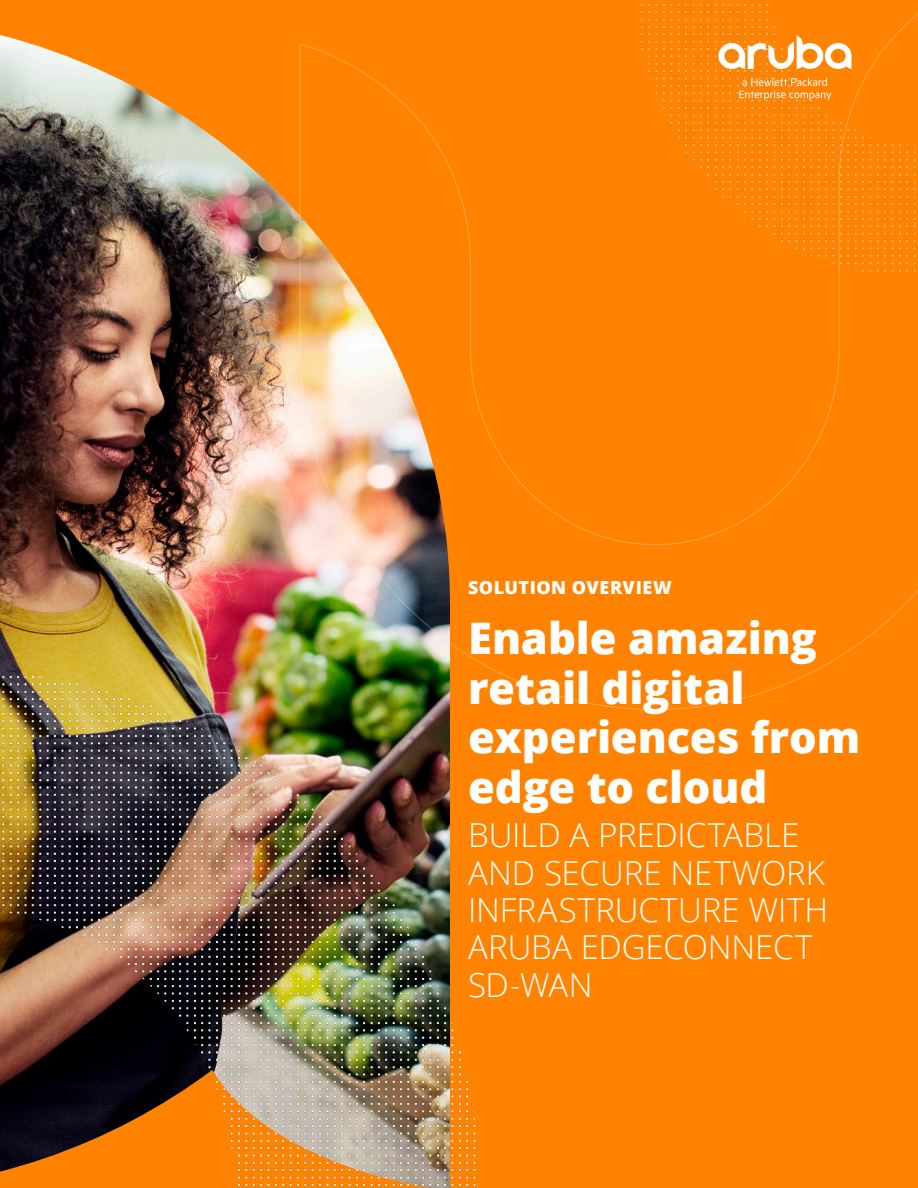
<style>
.page{position:relative;width:918px;height:1188px;background:#ff8300}
.page>*{position:absolute;margin:0;border:0;box-sizing:border-box;transform-origin:0 0}
.t1{font:800 43.5px/49.5px "Open Sans";letter-spacing:-.005em;color:#fff}
.t2{font:300 33px/37.5px "Open Sans";letter-spacing:-.005em;color:#fff}
.t3{font:800 18px "Open Sans";letter-spacing:.03em;color:#fff}
</style>
<div class="page">
<img style="left:0;top:35px;width:299px;height:637px">
<img style="left:0;top:672px;width:476px;height:516px">
<svg style="left:299px;top:43px;width:619px;height:668px"></svg>
<img style="left:635px;top:3px;width:283px;height:274px">
<svg style="left:718px;top:35px;width:134px;height:65px"></svg>
<p class="t3" style="left:468px;top:574px;width:205px">SOLUTION OVERVIEW</p>
<h1 class="t1" style="left:468px;top:611px;width:394px">Enable amazing retail digital experiences from edge to cloud</h1>
<p class="t2" style="left:468px;top:815px;width:362px">BUILD A PREDICTABLE<br>AND SECURE NETWORK<br>INFRASTRUCTURE WITH<br>ARUBA EDGECONNECT<br>SD-WAN</p>
</div>
